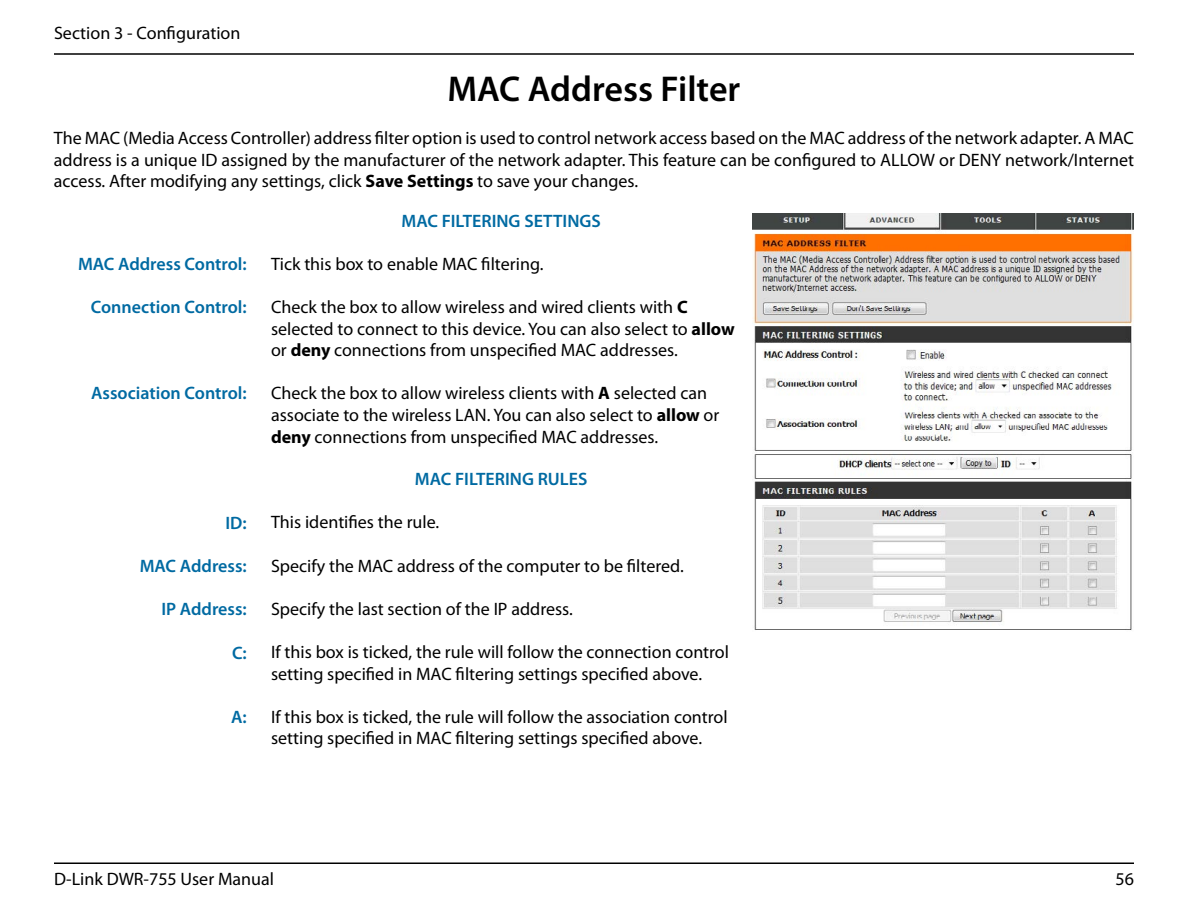
<style>
.page{position:relative;width:1188px;height:918px;background:#fff}
.page>*{position:absolute;margin:0;border:0;box-sizing:border-box;transform-origin:0 0}
.t1{font:600 36px "Myriad Pro";color:#000}
.t2{font:18px/21.6px "Myriad Pro";color:#000}
.t3{font:600 18px "Myriad Pro";color:#006aa2}
.s1{font-weight:700}
</style>
<div class="page">
<hr style="left:54px;top:53px;width:1080px;height:2px;background:#000">
<hr style="left:54px;top:862px;width:1080px;height:2px;background:#000">
<img style="left:753px;top:213px;width:381px;height:417px">
<p class="t2" style="left:54px;top:22px;width:188px">Section 3 - Configuration</p>
<h1 class="t1" style="left:448px;top:66px;width:294px">MAC Address Filter</h1>
<p class="t2" style="left:54px;top:127px;width:1082px;text-align:justify">The MAC (Media Access Controller) address filter option is used to control network access based on the MAC address of the network adapter. A MAC address is a unique ID assigned by the manufacturer of the network adapter. This feature can be configured to ALLOW or DENY network/Internet access. After modifying any settings, click <span class="s1">Save Settings</span> to save your changes.</p>
<p class="t3" style="left:78px;top:252px;width:170px">MAC Address Control:</p>
<p class="t3" style="left:91px;top:296px;width:158px">Connection Control:</p>
<p class="t3" style="left:91px;top:382px;width:157px">Association Control:</p>
<p class="t3" style="left:226px;top:512px;width:23px">ID:</p>
<p class="t3" style="left:140px;top:555px;width:109px">MAC Address:</p>
<p class="t3" style="left:161px;top:598px;width:87px">IP Address:</p>
<p class="t3" style="left:232px;top:641px;width:16px">C:</p>
<p class="t3" style="left:231px;top:706px;width:17px">A:</p>
<p class="t3" style="left:402px;top:209px;width:201px">MAC FILTERING SETTINGS</p>
<p class="t2" style="left:271px;top:253px;width:274px">Tick this box to enable MAC filtering.</p>
<p class="t2" style="left:271px;top:296px;width:465px">Check the box to allow wireless and wired clients with <span class="s1">C </span>selected to connect to this device. You can also select to <span class="s1">allow </span>or <span class="s1">deny</span> connections from unspecified MAC addresses.</p>
<p class="t2" style="left:271px;top:382px;width:450px">Check the box to allow wireless clients with <span class="s1">A</span> selected can associate to the wireless LAN. You can also select to <span class="s1">allow</span> or <span class="s1">deny</span> connections from unspecified MAC addresses.</p>
<p class="t3" style="left:415px;top:468px;width:174px">MAC FILTERING RULES</p>
<p class="t2" style="left:271px;top:511px;width:170px">This identifies the rule.</p>
<p class="t2" style="left:271px;top:555px;width:414px">Specify the MAC address of the computer to be filtered.</p>
<p class="t2" style="left:271px;top:598px;width:303px">Specify the last section of the IP address.</p>
<p class="t2" style="left:271px;top:641px;width:460px">If this box is ticked, the rule will follow the connection control setting specified in MAC filtering settings specified above.</p>
<p class="t2" style="left:271px;top:706px;width:458px">If this box is ticked, the rule will follow the association control setting specified in MAC filtering settings specified above.</p>
<p class="t2" style="left:54px;top:868px;width:222px">D-Link DWR-755 User Manual</p>
<p class="t2" style="left:1116px;top:868px;width:20px">56</p>
</div>
